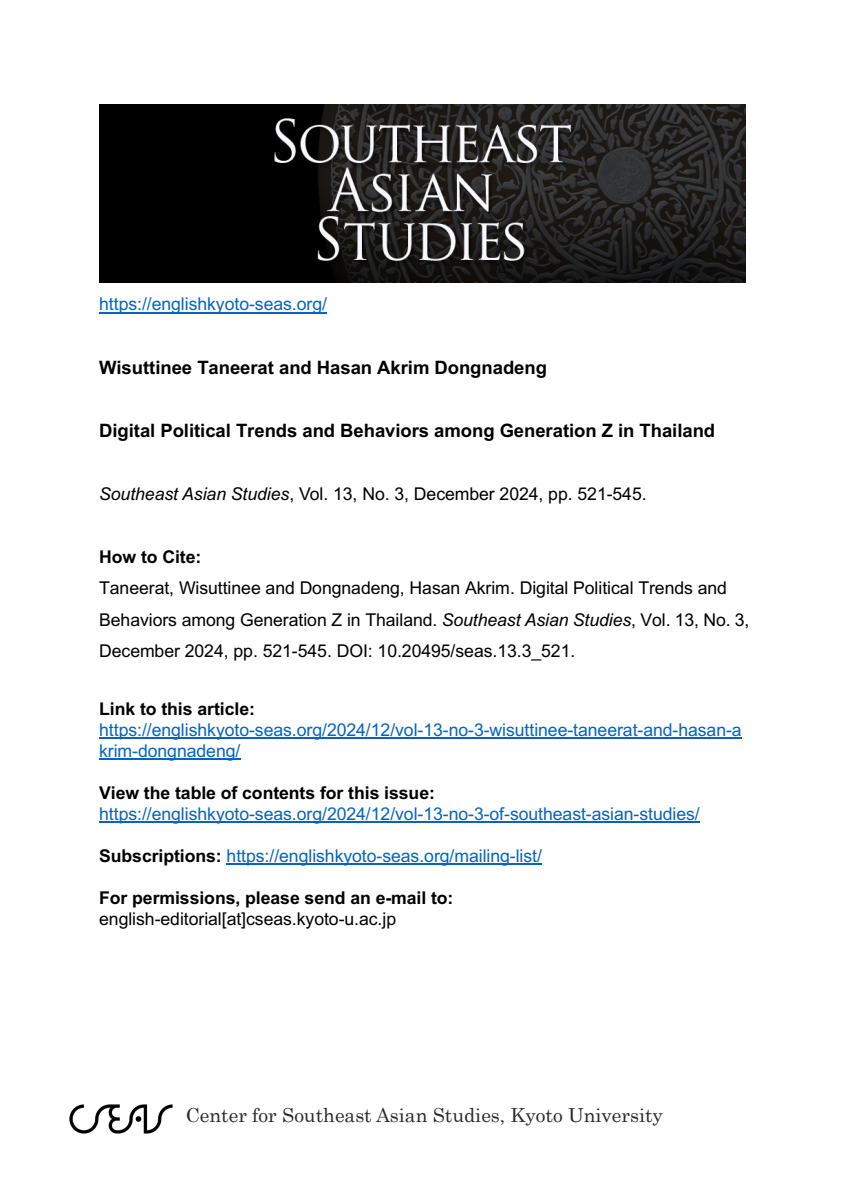
<style>
.page{position:relative;width:844px;height:1191px;background:#fff}
.page>*{position:absolute;margin:0;border:0;box-sizing:border-box;transform-origin:0 0}
.t1{font:19.25px "Century";color:#292929}
.t2{font:700 18.55px "Arial";letter-spacing:-.005em;color:#000}
.t3{font:17.68px/31.5px "Arial";letter-spacing:-.005em;color:#000}
.t4{font:17.68px/21px "Arial";letter-spacing:-.005em;color:#0563c1}
.t5{font:700 17.68px "Arial";letter-spacing:-.005em;color:#000}
.s1{font-style:italic}
.s2{font-weight:700;color:#000}
</style>
<div class="page">
<img style="left:69px;top:1104px;width:104px;height:30px">
<hr style="left:99px;top:312px;width:228px;height:1px;background:#0563c1">
<hr style="left:99px;top:737px;width:642px;height:1px;background:#0563c1">
<hr style="left:99px;top:758px;width:141px;height:1px;background:#0563c1">
<hr style="left:99px;top:821px;width:600px;height:1px;background:#0563c1">
<hr style="left:226px;top:863px;width:316px;height:1px;background:#0563c1">
<img style="left:99px;top:104px;width:646px;height:179px">
<p class="t4" style="left:99px;top:294px;width:229px">https://englishkyoto-seas.org/</p>
<p class="t2" style="left:99px;top:357px;width:449px">Wisuttinee Taneerat and Hasan Akrim Dongnadeng</p>
<p class="t2" style="left:99px;top:420px;width:617px">Digital Political Trends and Behaviors among Generation Z in Thailand</p>
<p class="t3" style="left:99px;top:478px;width:549px"><span class="s1">Southeast Asian Studies</span>, Vol. 13, No. 3, December 2024, pp. 521-545.</p>
<p class="t5" style="left:99px;top:546px;width:104px">How to Cite:</p>
<p class="t3" style="left:99px;top:572px;width:651px">Taneerat, Wisuttinee and Dongnadeng, Hasan Akrim. Digital Political Trends and<br>Behaviors among Generation Z in Thailand. <span class="s1">Southeast Asian Studies</span>, Vol. 13, No. 3,<br>December 2024, pp. 521-545. DOI: 10.20495/seas.13.3_521.</p>
<p class="t5" style="left:99px;top:698px;width:157px">Link to this article:</p>
<p class="t4" style="left:99px;top:719px;width:644px">https://englishkyoto-seas.org/2024/12/vol-13-no-3-wisuttinee-taneerat-and-hasan-a krim-dongnadeng/</p>
<p class="t5" style="left:99px;top:782px;width:337px">View the table of contents for this issue:</p>
<p class="t4" style="left:99px;top:803px;width:602px">https://englishkyoto-seas.org/2024/12/vol-13-no-3-of-southeast-asian-studies/</p>
<p class="t4" style="left:99px;top:845px;width:444px"><span class="s2">Subscriptions:</span> https://englishkyoto-seas.org/mailing-list/</p>
<p class="t5" style="left:99px;top:887px;width:356px">For permissions, please send an e-mail to:</p>
<p class="t3" style="left:99px;top:903px;width:298px">english-editorial[at]cseas.kyoto-u.ac.jp</p>
<p class="t1" style="left:186px;top:1103px;width:478px">Center for Southeast Asian Studies, Kyoto University</p>
</div>
